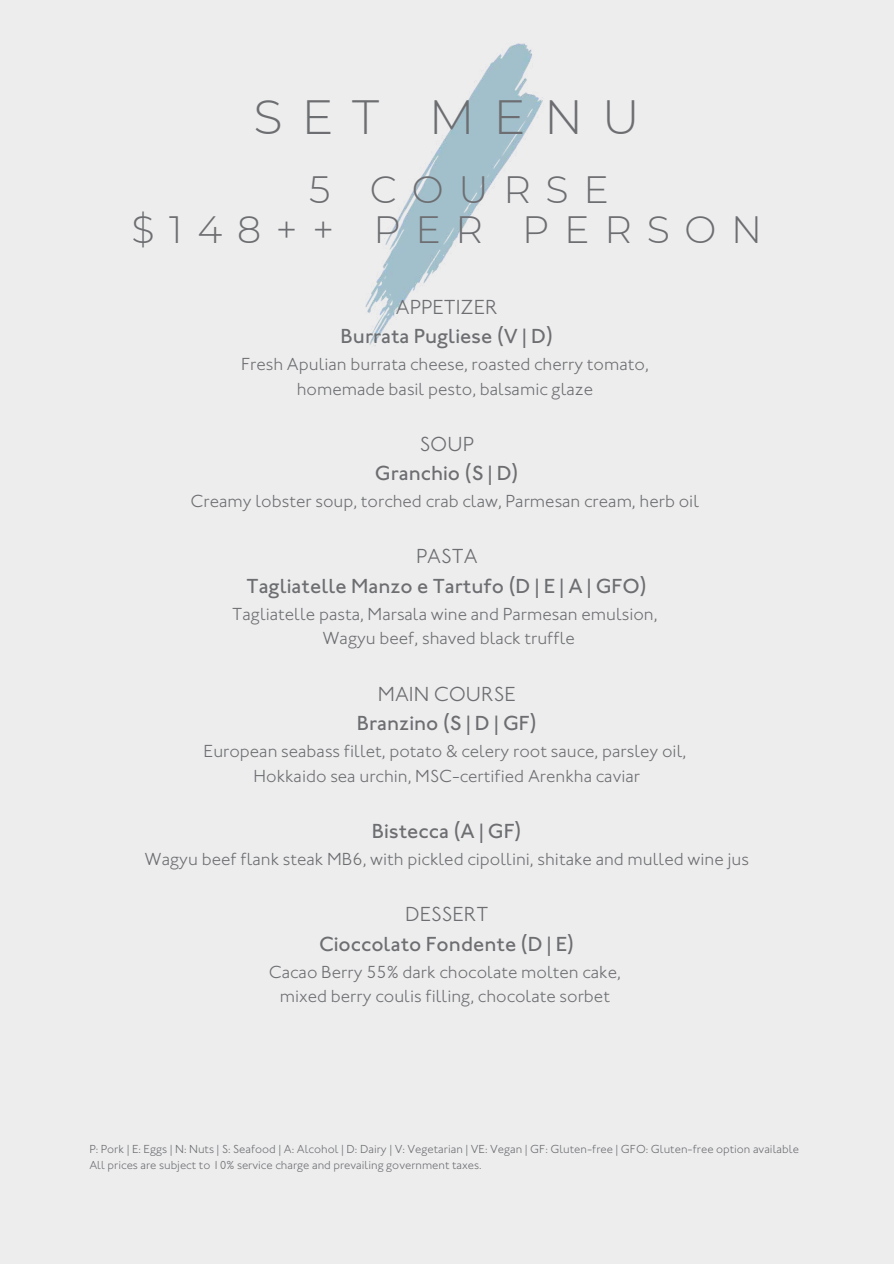
<style>
.page{position:relative;width:894px;height:1264px;background:#fff}
.page>*{position:absolute;margin:0;border:0;box-sizing:border-box;transform-origin:0 0}
.t1{font:300 48px "Montserrat";letter-spacing:.39em;color:#6d6e71}
.t2{font:300 38.1px/39.3px "Montserrat";letter-spacing:.39em;color:#6d6e71}
.t3{font:500 21px "Johnston ITC Std";color:#6d6e71}
.t4{font:300 21px "Johnston ITC Std";color:#6d6e71}
.t5{font:300 18px/24.8px "Johnston ITC Std";color:#6d6e71;text-align:center}
.t6{font:300 12px/16px "Johnston ITC Std";color:#6d6e71}
</style>
<div class="page">
<div style="left:0;top:0;width:893px;height:1263px;background:#ededee"></div>
<img style="left:365px;top:43px;width:178px;height:303px">
<h1 class="t1" style="left:253px;top:88px;width:388px">SET MENU</h1>
<h2 class="t2" style="left:131px;top:170px;width:632px;text-indent:178px">5 COURSE $148++ PER PERSON</h2>
<p class="t4" style="left:396px;top:299px;width:103px">APPETIZER</p>
<p class="t3" style="left:340px;top:329px;width:214px">Burrata Pugliese (V | D)</p>
<p class="t5" style="left:241px;top:353px;width:409px">Fresh Apulian burrata cheese, roasted cherry tomato, homemade basil pesto, balsamic glaze</p>
<p class="t4" style="left:419px;top:437px;width:56px">SOUP</p>
<p class="t3" style="left:375px;top:466px;width:145px">Granchio (S | D)</p>
<p class="t5" style="left:191px;top:490px;width:510px">Creamy lobster soup, torched crab claw, Parmesan cream, herb oil</p>
<p class="t4" style="left:416px;top:549px;width:63px">PASTA</p>
<p class="t3" style="left:246px;top:578px;width:402px">Tagliatelle Manzo e Tartufo (D | E | A | GFO)</p>
<p class="t5" style="left:232px;top:603px;width:426px">Tagliatelle pasta, Marsala wine and Parmesan emulsion,<br>Wagyu beef, shaved black truffle</p>
<p class="t4" style="left:378px;top:686px;width:139px">MAIN COURSE</p>
<p class="t3" style="left:356px;top:716px;width:181px">Branzino (S | D | GF)</p>
<p class="t5" style="left:203px;top:740px;width:484px">European seabass fillet, potato &amp; celery root sauce, parsley oil,<br>Hokkaido sea urchin, MSC-certified Arenkha caviar</p>
<p class="t3" style="left:372px;top:824px;width:151px">Bistecca (A | GF)</p>
<p class="t5" style="left:144px;top:848px;width:605px">Wagyu beef flank steak MB6, with pickled cipollini, shitake and mulled wine jus</p>
<p class="t4" style="left:405px;top:907px;width:85px">DESSERT</p>
<p class="t3" style="left:319px;top:936px;width:257px">Cioccolato Fondente (D | E)</p>
<p class="t5" style="left:269px;top:961px;width:353px">Cacao Berry 55% dark chocolate molten cake, mixed berry coulis filling, chocolate sorbet</p>
<p class="t6" style="left:89px;top:1142px;width:710px">P: Pork | E: Eggs | N: Nuts | S: Seafood | A: Alcohol | D: Dairy | V: Vegetarian | VE: Vegan | GF: Gluten-free | GFO: Gluten-free option available<br>All prices are subject to 10% service charge and prevailing government taxes.</p>
</div>
